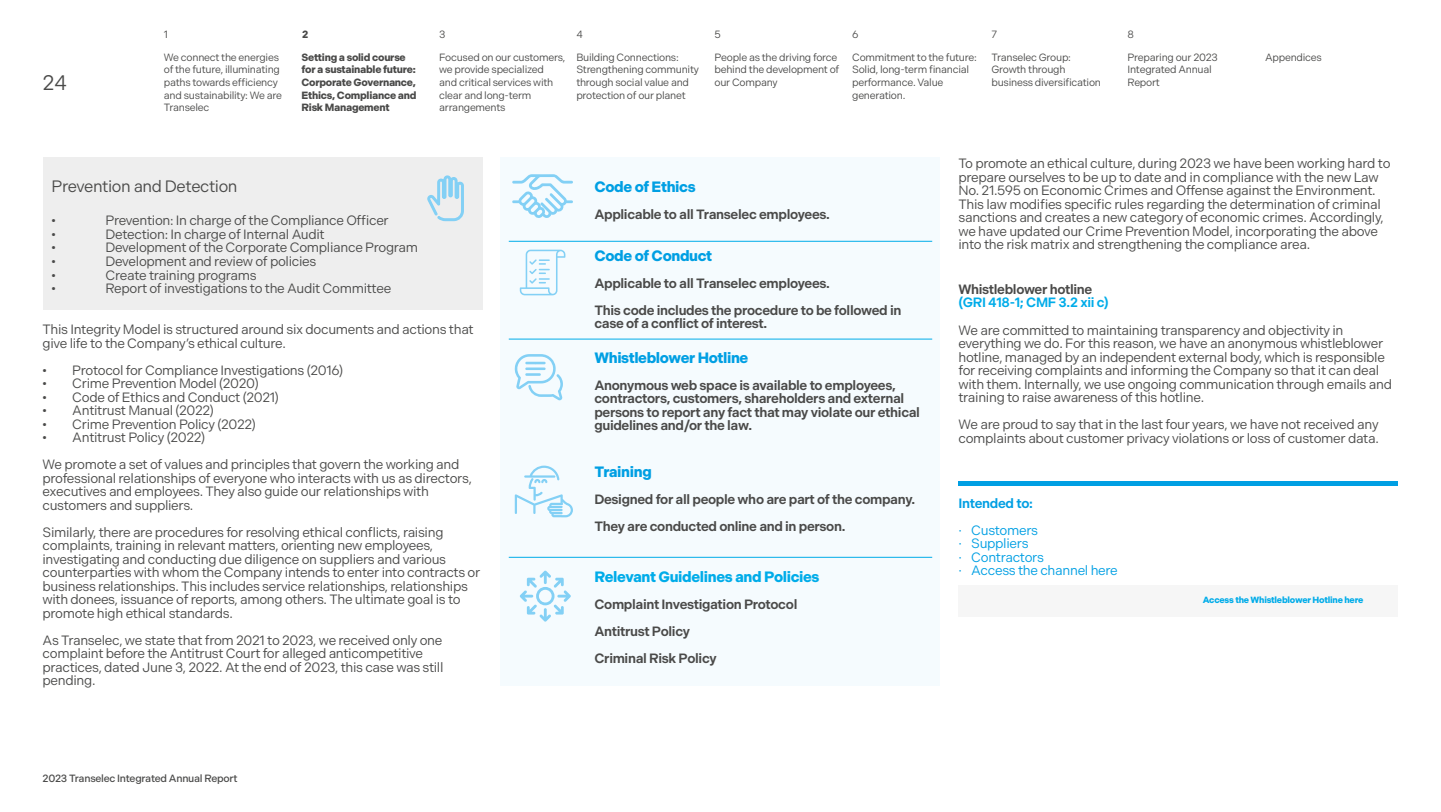
<style>
.page{position:relative;width:1441px;height:812px;background:#fff}
.page>*{position:absolute;margin:0;border:0;box-sizing:border-box;transform-origin:0 0}
.t1{font:21px "Indivisible";color:#4a4a49}
.t2{font:16.5px "Indivisible";letter-spacing:-.025em;color:#4a4a49}
.t3{font:700 15px "Indivisible";letter-spacing:-.025em;color:#009fe3}
.t4{font:700 15px "Indivisible";letter-spacing:-.025em;color:#00ace9}
.t5{font:13.5px/13.5px "Indivisible";letter-spacing:-.025em;color:#4a4a49}
.t6{font:600 13.5px/27px "Indivisible";letter-spacing:-.025em;color:#4a4a49}
.t7{font:13.5px/13.5px "Indivisible";letter-spacing:-.025em;color:#009fe3}
.t8{font:600 13.5px "Indivisible";letter-spacing:-.025em;color:#00ace9}
.t9{font:600 13.5px "Indivisible";letter-spacing:-.025em;color:#009fe3}
.t10{font:10.5px/12.6px "Indivisible";letter-spacing:-.025em;color:#4a4a49}
.t11{font:700 10.5px/12.6px "Indivisible";letter-spacing:-.025em;color:#4a4a49}
.t12{font:500 10.5px "Indivisible";letter-spacing:-.025em;color:#4a4a49}
.t13{font:700 9px "Indivisible";letter-spacing:-.025em;color:#00ace9}
</style>
<div class="page">
<div style="left:43px;top:157px;width:439px;height:153px;background:#eee"></div>
<svg style="left:427px;top:175px;width:37px;height:47px"></svg>
<div style="left:500px;top:157px;width:440px;height:528px;background:#f5fbfe"></div>
<div style="left:958px;top:585px;width:440px;height:31px;background:#f6f6f6"></div>
<hr style="left:958px;top:482px;width:440px;height:4px;background:#009fe3">
<svg style="left:512px;top:174px;width:61px;height:44px"></svg>
<svg style="left:514px;top:354px;width:49px;height:46px"></svg>
<svg style="left:514px;top:465px;width:59px;height:52px"></svg>
<svg style="left:519px;top:570px;width:52px;height:51px"></svg>
<svg style="left:519px;top:250px;width:46px;height:45px"></svg>
<hr style="left:508px;top:241px;width:424px;height:1px;background:#00ace9">
<hr style="left:508px;top:339px;width:424px;height:1px;background:#00ace9">
<hr style="left:508px;top:557px;width:424px;height:1px;background:#00ace9">
<h1 class="t1" style="left:43px;top:71px;width:26px">24</h1>
<p class="t11" style="left:302px;top:28px;width:8px">2</p>
<p class="t10" style="left:714px;top:28px;width:8px">5</p>
<p class="t10" style="left:852px;top:28px;width:8px">6</p>
<p class="t10" style="left:714px;top:51px;width:126px">People as the driving force behind the development of our Company</p>
<p class="t10" style="left:991px;top:51px;width:111px">Transelec Group:<br>Growth through business diversification</p>
<p class="t10" style="left:439px;top:28px;width:8px">3</p>
<p class="t10" style="left:1127px;top:28px;width:8px">8</p>
<p class="t10" style="left:164px;top:28px;width:6px">1</p>
<p class="t10" style="left:991px;top:28px;width:7px">7</p>
<p class="t10" style="left:164px;top:51px;width:120px">We connect the energies of the future, illuminating paths towards efficiency and sustainability: We are<br>Transelec</p>
<p class="t10" style="left:1127px;top:51px;width:92px">Preparing our 2023<br>Integrated Annual<br>Report</p>
<p class="t10" style="left:576px;top:28px;width:8px">4</p>
<p class="t11" style="left:301px;top:51px;width:116px">Setting a solid course for a sustainable future:<br>Corporate Governance,<br>Ethics, Compliance and<br>Risk Management</p>
<p class="t10" style="left:852px;top:51px;width:126px">Commitment to the future:<br>Solid, long-term financial performance. Value generation.</p>
<p class="t10" style="left:439px;top:51px;width:128px">Focused on our customers, we provide specialized<br>and critical services with clear and long-term arrangements</p>
<p class="t10" style="left:576px;top:51px;width:104px">Building Connections:</p>
<p class="t10" style="left:1264px;top:51px;width:58px">Appendices</p>
<p class="t10" style="left:576px;top:64px;width:124px">Strengthening community through social value and protection of our planet</p>
<p class="t2" style="left:52px;top:176px;width:187px">Prevention and Detection</p>
<p class="t5" style="left:52px;top:214px;width:6px">•</p>
<p class="t5" style="left:106px;top:214px;width:285px">Prevention: In charge of the Compliance Officer</p>
<p class="t5" style="left:52px;top:228px;width:6px">•</p>
<p class="t5" style="left:106px;top:228px;width:221px">Detection: In charge of Internal Audit</p>
<p class="t5" style="left:52px;top:241px;width:6px">•</p>
<p class="t5" style="left:106px;top:241px;width:314px">Development of the Corporate Compliance Program</p>
<p class="t5" style="left:52px;top:255px;width:6px">•</p>
<p class="t5" style="left:106px;top:255px;width:212px">Development and review of policies</p>
<p class="t5" style="left:52px;top:268px;width:6px">•</p>
<p class="t5" style="left:106px;top:268px;width:153px">Create training programs</p>
<p class="t5" style="left:52px;top:282px;width:6px">•</p>
<p class="t5" style="left:106px;top:282px;width:287px">Report of investigations to the Audit Committee</p>
<p class="t5" style="left:43px;top:323px;width:432px">This Integrity Model is structured around six documents and actions that give life to the Company’s ethical culture.</p>
<p class="t5" style="left:43px;top:363px;width:302px">• Protocol for Compliance Investigations (2016)</p>
<p class="t5" style="left:43px;top:377px;width:218px">• Crime Prevention Model (2020)</p>
<p class="t5" style="left:43px;top:390px;width:238px">• Code of Ethics and Conduct (2021)</p>
<p class="t5" style="left:43px;top:404px;width:173px">• Antitrust Manual (2022)</p>
<p class="t5" style="left:43px;top:417px;width:215px">• Crime Prevention Policy (2022)</p>
<p class="t5" style="left:43px;top:424px;width:418px;line-height:27px">• Antitrust Policy (2022)<br>We promote a set of values and principles that govern the working and</p>
<p class="t5" style="left:43px;top:471px;width:431px">professional relationships of everyone who interacts with us as directors, executives and employees. They also guide our relationships with customers and suppliers.</p>
<p class="t5" style="left:43px;top:525px;width:439px">Similarly, there are procedures for resolving ethical conflicts, raising complaints, training in relevant matters, orienting new employees, investigating and conducting due diligence on suppliers and various counterparties with whom the Company intends to enter into contracts or business relationships. This includes service relationships, relationships with donees, issuance of reports, among others. The ultimate goal is to promote high ethical standards.</p>
<p class="t5" style="left:43px;top:633px;width:402px">As Transelec, we state that from 2021 to 2023, we received only one complaint before the Antitrust Court for alleged anticompetitive practices, dated June 3, 2022. At the end of 2023, this case was still pending.</p>
<p class="t12" style="left:43px;top:772px;width:196px">2023 Transelec Integrated Annual Report</p>
<p class="t3" style="left:594px;top:178px;width:103px">Code of Ethics</p>
<p class="t6" style="left:594px;top:201px;width:237px">Applicable to all Transelec employees.</p>
<p class="t3" style="left:594px;top:247px;width:119px">Code of Conduct</p>
<p class="t6" style="left:594px;top:270px;width:308px">Applicable to all Transelec employees.<br>This code includes the procedure to be followed in</p>
<p class="t6" style="left:594px;top:310px;width:174px">case of a conflict of interest.</p>
<p class="t3" style="left:594px;top:349px;width:155px">Whistleblower Hotline</p>
<p class="t6" style="left:594px;top:378px;width:327px;line-height:13.5px">Anonymous web space is available to employees, contractors, customers, shareholders and external persons to report any fact that may violate our ethical guidelines and/or the law.</p>
<p class="t3" style="left:594px;top:463px;width:59px">Training</p>
<p class="t6" style="left:594px;top:486px;width:322px">Designed for all people who are part of the company.<br>They are conducted online and in person.</p>
<p class="t4" style="left:594px;top:568px;width:226px">Relevant Guidelines and Policies</p>
<p class="t6" style="left:594px;top:590px;width:204px">Complaint Investigation Protocol<br>Antitrust Policy<br>Criminal Risk Policy</p>
<p class="t5" style="left:958px;top:157px;width:433px">To promote an ethical culture, during 2023 we have been working hard to prepare ourselves to be up to date and in compliance with the new Law No. 21.595 on Economic Crimes and Offense against the Environment.<br>This law modifies specific rules regarding the determination of criminal sanctions and creates a new category of economic crimes. Accordingly, we have updated our Crime Prevention Model, incorporating the above into the risk matrix and strengthening the compliance area.</p>
<p class="t6" style="left:958px;top:275px;width:135px">Whistleblower hotline</p>
<p class="t8" style="left:958px;top:294px;width:152px">(GRI 418-1; CMF 3.2 xii c)</p>
<p class="t5" style="left:958px;top:323px;width:435px">We are committed to maintaining transparency and objectivity in everything we do. For this reason, we have an anonymous whistleblower hotline, managed by an independent external body, which is responsible for receiving complaints and informing the Company so that it can deal with them. Internally, we use ongoing communication through emails and training to raise awareness of this hotline.</p>
<p class="t5" style="left:958px;top:418px;width:422px">We are proud to say that in the last four years, we have not received any complaints about customer privacy violations or loss of customer data.</p>
<p class="t9" style="left:958px;top:495px;width:76px">Intended to:</p>
<p class="t7" style="left:958px;top:523px;width:161px">· Customers<br>· Suppliers<br>· Contractors<br>· Access the channel here</p>
<p class="t13" style="left:1202px;top:595px;width:162px">Access the Whistleblower Hotline here</p>
</div>
